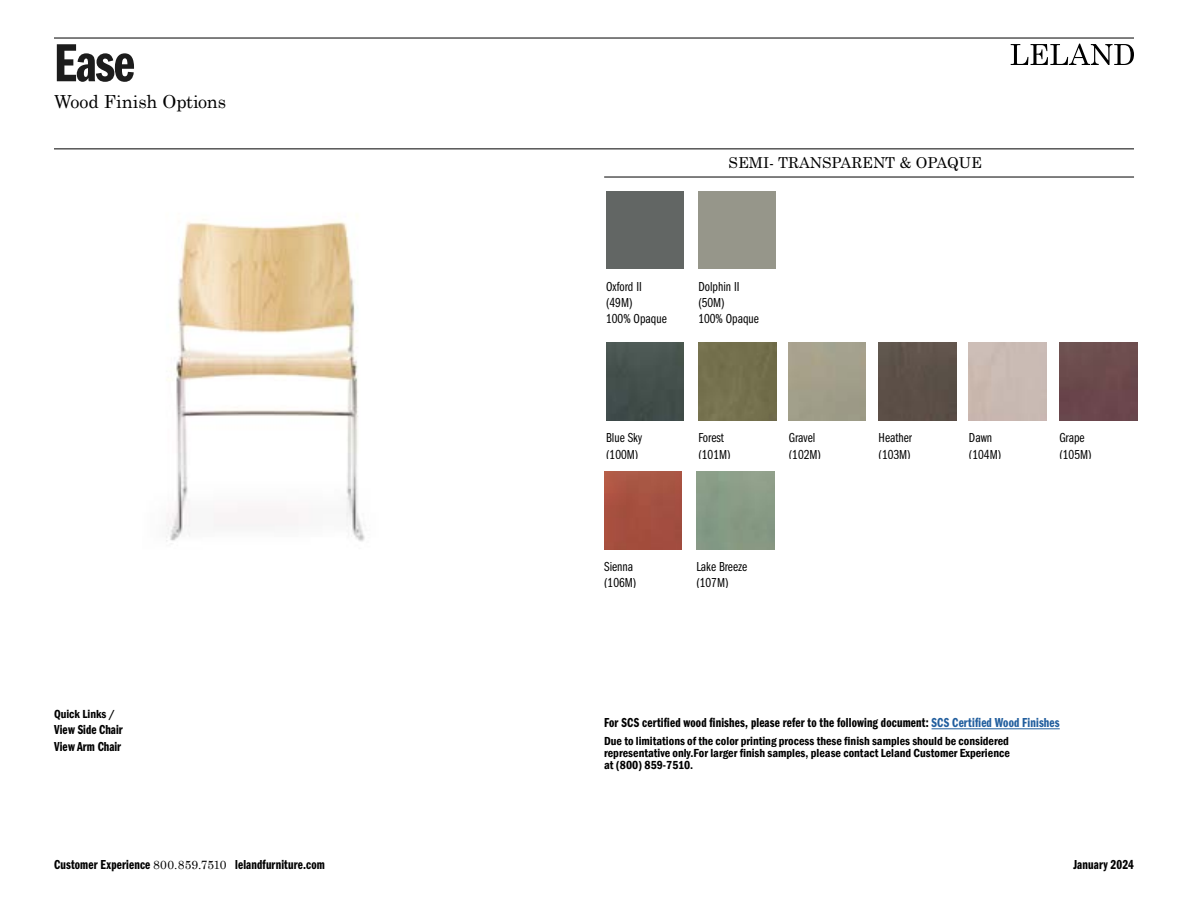
<style>
.page{position:relative;width:1188px;height:918px;background:#fff}
.page>*{position:absolute;margin:0;border:0;box-sizing:border-box;transform-origin:0 0}
.t1{font:55.5px "Franklin Gothic LT Pro Dm Cm";color:#1c1c1c}
.t2{font:18px "Century Schoolbook";letter-spacing:-.01em;color:#000}
.t3{font:15px "Century Schoolbook Pro";color:#000}
.t4{font:13.5px/16.5px "Franklin Gothic LT Pro Dm Cm";letter-spacing:.01em;color:#000}
.t5{font:13.5px/16.5px "Franklin Gothic LT Pro Bk Cm";color:#000}
.t6{font:600 condensed 12px/12px "Franklin Gothic";color:#000;text-align:justify}
.s1{color:#215e9e}
.s2{font-family:"Century Schoolbook";font-size:12px}
</style>
<div class="page">
<hr style="left:54px;top:38px;width:1080px;height:1px;background:#000">
<svg style="left:1011px;top:44px;width:123px;height:21px"></svg>
<hr style="left:54px;top:149px;width:1080px;height:1px;background:#000">
<img style="left:166px;top:219px;width:199px;height:323px">
<hr style="left:932px;top:728px;width:128px;height:1px;background:#215e9e">
<hr style="left:604px;top:177px;width:530px;height:1px;background:#000">
<img style="left:606px;top:343px;width:78px;height:78px">
<div style="left:698px;top:343px;width:78px;height:78px;background:#74704d"></div>
<div style="left:879px;top:343px;width:77px;height:78px;background:#5c5047"></div>
<div style="left:1059px;top:343px;width:78px;height:78px;background:#6b494d"></div>
<img style="left:604px;top:471px;width:78px;height:78px">
<div style="left:606px;top:191px;width:78px;height:78px;background:#626664"></div>
<div style="left:698px;top:191px;width:78px;height:78px;background:#96968a"></div>
<h1 class="t1" style="left:54px;top:32px;width:82px">Ease</h1>
<h2 class="t2" style="left:54px;top:87px;width:174px">Wood Finish Options</h2>
<p class="t6" style="left:54px;top:708px;width:63px">Quick Links /</p>
<p class="t4" style="left:54px;top:722px;width:70px">View Side Chair<br>View Arm Chair</p>
<p class="t3" style="left:729px;top:153px;width:255px">SEMI- TRANSPARENT &amp; OPAQUE</p>
<p class="t5" style="left:606px;top:278px;width:62px">Oxford II (49M)<br>100% Opaque</p>
<p class="t5" style="left:698px;top:278px;width:62px">Dolphin II (50M)<br>100% Opaque</p>
<p class="t5" style="left:606px;top:430px;width:37px">Blue Sky (100M)</p>
<p class="t5" style="left:698px;top:430px;width:34px">Forest (101M)</p>
<p class="t5" style="left:789px;top:430px;width:34px">Gravel (102M)</p>
<p class="t5" style="left:879px;top:430px;width:35px">Heather (103M)</p>
<p class="t5" style="left:969px;top:430px;width:34px">Dawn (104M)</p>
<p class="t5" style="left:1059px;top:430px;width:34px">Grape (105M)</p>
<p class="t5" style="left:604px;top:558px;width:34px">Sienna (106M)</p>
<p class="t5" style="left:696px;top:558px;width:52px">Lake Breeze (107M)</p>
<p class="t4" style="left:604px;top:715px;width:457px">For SCS certified wood finishes, please refer to the following document: <span class="s1">SCS Certified Wood Finishes</span></p>
<p class="t6" style="left:604px;top:735px;width:407px">Due to limitations of the color printing process these finish samples should be considered representative only.For larger finish samples, please contact Leland Customer Experience at (800) 859-7510.</p>
<p class="t4" style="left:54px;top:857px;width:272px">Customer Experience <span class="s2">800.859.7510</span> lelandfurniture.com</p>
<p class="t4" style="left:1073px;top:857px;width:63px">January 2024</p>
</div>
